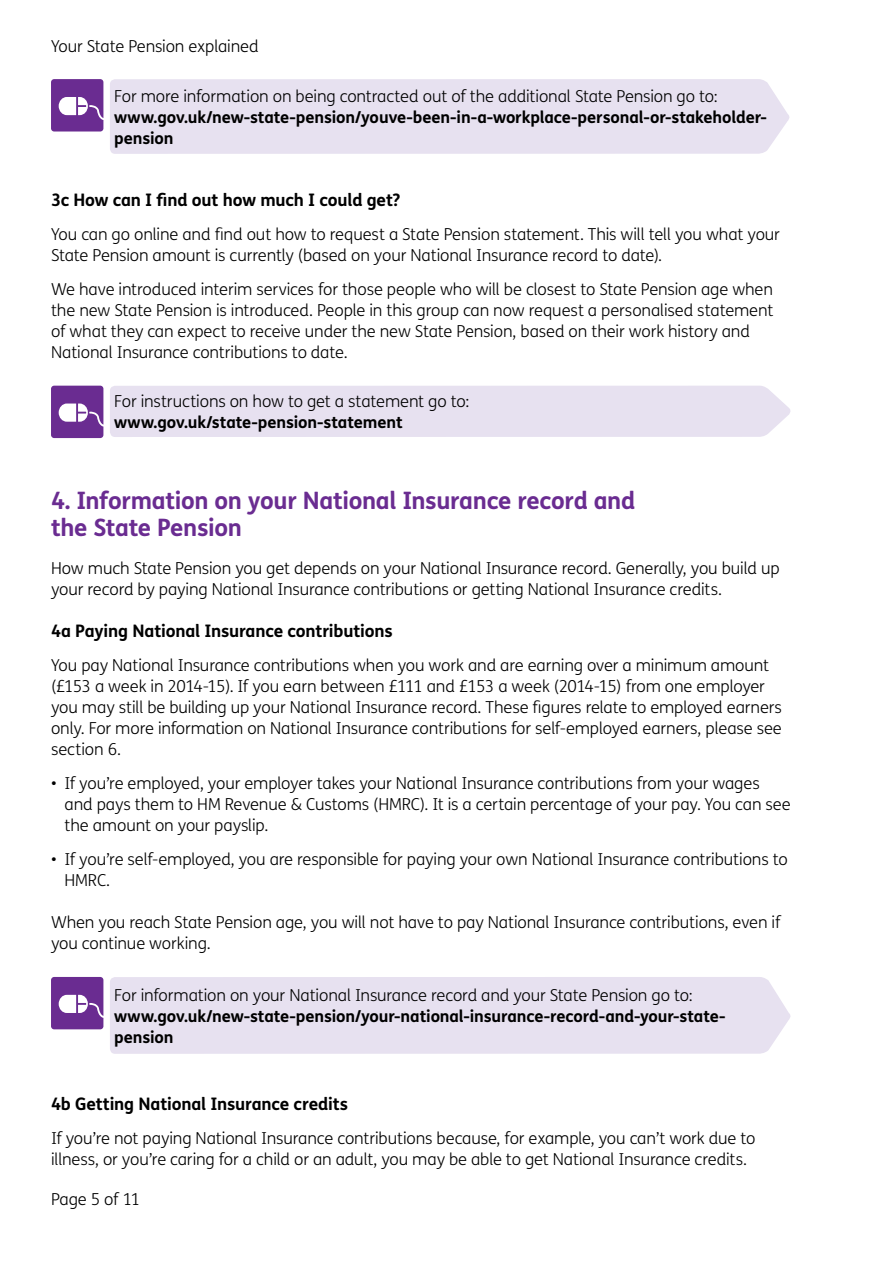
<style>
.page{position:relative;width:893px;height:1263px;background:#fff}
.page>*{position:absolute;margin:0;border:0;box-sizing:border-box;transform-origin:0 0}
.Heading_2{font:700 24px/27px "FS Me";letter-spacing:-.015em;color:#6a2c91}
.sub_heading_2{font:700 17.25px "FS Me";letter-spacing:-.01em;color:#000}
.Box_text{font:300 16.5px/21px "FS Me";letter-spacing:-.01em;color:#000}
.t1{font:700 16.5px/21px "FS Me";letter-spacing:-.01em;color:#000}
.s1{font-weight:300}
.s2{font-weight:700}
</style>
<div class="page">
<svg style="left:51px;top:79px;width:52px;height:52px"></svg>
<div style="left:110px;top:79px;width:680px;height:75px;background:#e7e1f0"></div>
<svg style="left:51px;top:386px;width:52px;height:52px;background:#834fa3"></svg>
<div style="left:110px;top:386px;width:681px;height:51px;background:#e7e1f0"></div>
<svg style="left:51px;top:977px;width:52px;height:52px"></svg>
<div style="left:110px;top:977px;width:681px;height:77px;background:#e7e1f0"></div>
<p class="Box_text" style="left:51px;top:35px;width:209px">Your State Pension explained</p>
<p class="t1" style="left:114px;top:84px;width:654px"><span class="s1">For more information on being contracted out of the additional State Pension go to: </span>www.gov.uk/new-state-pension/youve-been-in-a-workplace-personal-or-stakeholder&shy;pension</p>
<p class="sub_heading_2" style="left:51px;top:187px;width:351px">3c How can I find out how much I could get?</p>
<p class="Box_text" style="left:51px;top:223px;width:730px">You can go online and find out how to request a State Pension statement. This will tell you what your<br>State Pension amount is currently (based on your National Insurance record to date).</p>
<p class="Box_text" style="left:51px;top:278px;width:724px">We have introduced interim services for those people who will be closest to State Pension age when the new State Pension is introduced. People in this group can now request a personalised statement of what they can expect to receive under the new State Pension, based on their work history and National Insurance contributions to date.</p>
<p class="Box_text" style="left:114px;top:390px;width:357px">For instructions on how to get a statement go to: <span class="s2">www.gov.uk/state-pension-statement</span></p>
<p class="Heading_2" style="left:51px;top:486px;width:586px">4. Information on your National Insurance record and the State Pension</p>
<p class="Box_text" style="left:51px;top:557px;width:730px">How much State Pension you get depends on your National Insurance record. Generally, you build up your record by paying National Insurance contributions or getting National Insurance credits.</p>
<p class="sub_heading_2" style="left:51px;top:618px;width:343px">4a Paying National Insurance contributions</p>
<p class="Box_text" style="left:51px;top:654px;width:732px">You pay National Insurance contributions when you work and are earning over a minimum amount (£153 a week in 2014-15). If you earn between £111 and £153 a week (2014-15) from one employer you may still be building up your National Insurance record. These figures relate to employed earners only. For more information on National Insurance contributions for self-employed earners, please see section 6.</p>
<p class="Box_text" style="left:65px;top:772px;width:728px;text-indent:-14px">• If you’re employed, your employer takes your National Insurance contributions from your wages and pays them to HM Revenue &amp; Customs (HMRC). It is a certain percentage of your pay. You can see the amount on your payslip.</p>
<p class="Box_text" style="left:65px;top:848px;width:725px;text-indent:-14px">• If you’re self-employed, you are responsible for paying your own National Insurance contributions to<br>HMRC.</p>
<p class="Box_text" style="left:51px;top:911px;width:731px">When you reach State Pension age, you will not have to pay National Insurance contributions, even if you continue working.</p>
<p class="t1" style="left:114px;top:983px;width:613px"><span class="s1">For information on your National Insurance record and your State Pension go to: </span>www.gov.uk/new-state-pension/your-national-insurance-record-and-your-state&shy;pension</p>
<p class="sub_heading_2" style="left:51px;top:1091px;width:299px">4b Getting National Insurance credits</p>
<p class="Box_text" style="left:51px;top:1127px;width:706px">If you’re not paying National Insurance contributions because, for example, you can’t work due to illness, or you’re caring for a child or an adult, you may be able to get National Insurance credits.</p>
<p class="Box_text" style="left:51px;top:1188px;width:91px">Page 5 of 11</p>
</div>
